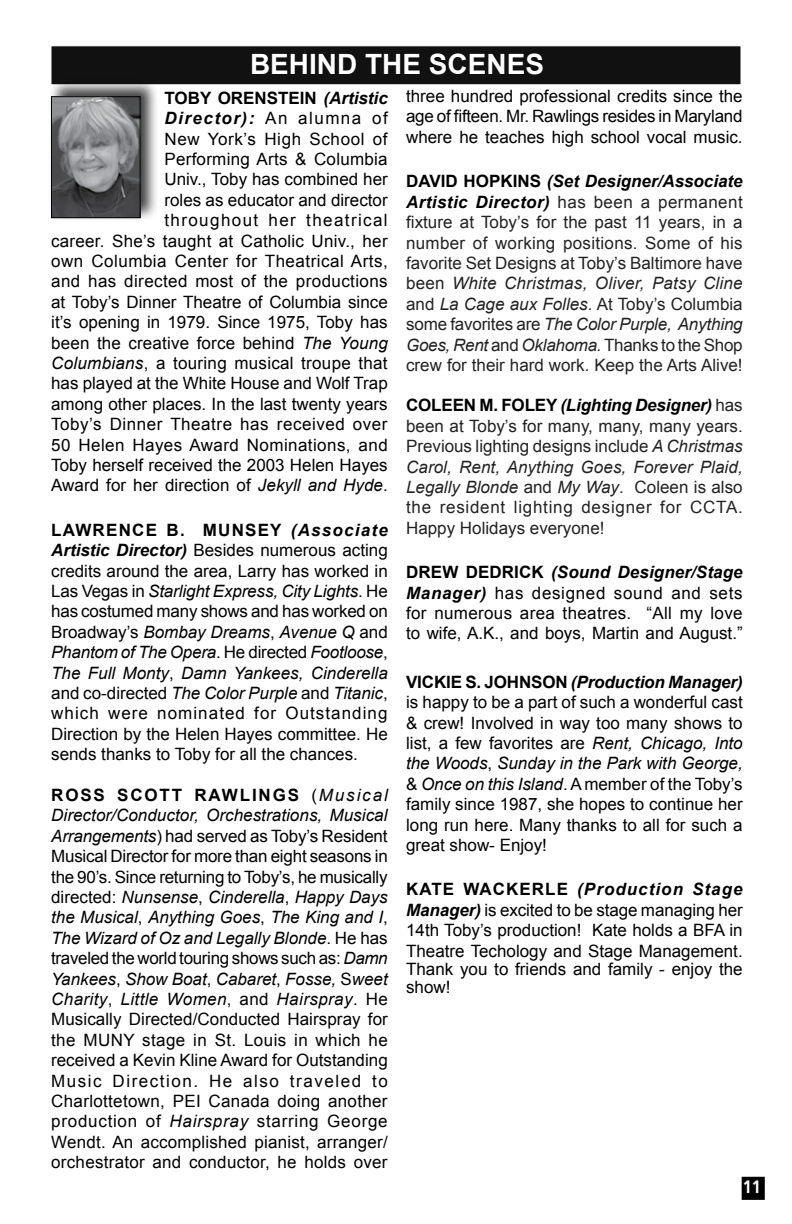
<style>
.page{position:relative;width:792px;height:1224px;background:#fff}
.page>*{position:absolute;margin:0;border:0;box-sizing:border-box;transform-origin:0 0}
.t1{font:700 28px "Arial";color:#fff}
.t2{font:700 18px "Frutiger";color:#fff;scale:.9 1}
.t3{font:17px/20.4px "Arial";color:#000;text-align:justify}
.t4{font:17px/20.4px "Arial";color:#222;text-align:justify}
.s1{font-weight:700}
.s2{font-weight:700;font-style:italic}
.s3{font-style:italic}
.s4{font-weight:700;color:#000}
.s5{font-weight:700;font-style:italic;color:#000}
</style>
<div class="page">
<svg style="left:51px;top:45px;width:690px;height:40px;background:#1c1c1c"></svg>
<div style="left:48px;top:78px;width:111px;height:144px;background:#000;opacity:.75"></div>
<img style="left:53px;top:98px;width:85px;height:118px">
<div style="left:51px;top:96px;width:89px;height:122px;border:1px solid #000"></div>
<div style="left:743px;top:1178px;width:21px;height:21px;background:#000"></div>
<div style="left:742px;top:1177px;width:23px;height:23px;border:2px solid #000"></div>
<h1 class="t1" style="left:250px;top:48px;width:296px">BEHIND THE SCENES</h1>
<p class="t3" style="left:51px;top:88px;width:338px;text-align:right"><span class="s1">TOBY ORENSTEIN</span> <span class="s2">(Artistic<br>Director):</span> An alumna of<br>New York’s High School of<br>Performing Arts &amp; Columbia<br>Univ., Toby has combined her<br>roles as educator and director<br>throughout her theatrical<br>career. She’s taught at Catholic Univ., her own Columbia Center for Theatrical Arts, and has directed most of the productions at Toby’s Dinner Theatre of Columbia since it’s opening in 1979. Since 1975, Toby has been the creative force behind <span class="s3">The Young Columbians</span>, a touring musical troupe that has played at the White House and Wolf Trap among other places. In the last twenty years Toby’s Dinner Theatre has received over 50 Helen Hayes Award Nominations, and Toby herself received the 2003 Helen Hayes Award for her direction of <span class="s3">Jekyll and Hyde</span>.</p>
<p class="t3" style="left:51px;top:520px;width:338px"><span class="s1">LAWRENCE B. MUNSEY</span> <span class="s2">(Associate Artistic Director)</span> Besides numerous acting credits around the area, Larry has worked in Las Vegas in <span class="s3">Starlight Express, City Lights</span>. He has costumed many shows and has worked on Broadway’s <span class="s3">Bombay Dreams</span>, <span class="s3">Avenue Q</span> and <span class="s3">Phantom of The Opera</span>. He directed <span class="s3">Footloose</span>, <span class="s3">The Full Monty</span>, <span class="s3">Damn Yankees, Cinderella </span>and co-directed <span class="s3">The Color Purple</span> and <span class="s3">Titanic</span>, which were nominated for Outstanding Direction by the Helen Hayes committee. He sends thanks to Toby for all the chances.</p>
<p class="t3" style="left:51px;top:785px;width:338px"><span class="s1">ROSS SCOTT RAWLINGS</span> (<span class="s3">Musical Director/Conductor, Orchestrations, Musical Arrangements</span>) had served as Toby’s Resident Musical Director for more than eight seasons in the 90’s. Since returning to Toby’s, he musically directed: <span class="s3">Nunsense</span>, <span class="s3">Cinderella</span>, <span class="s3">Happy Days the Musical</span>, <span class="s3">Anything Goes</span>, <span class="s3">The King and I</span>, <span class="s3">The Wizard of Oz and Legally Blonde</span>. He has traveled the world touring shows such as: <span class="s3">Damn Yankees</span>, <span class="s3">Show Boat</span>, <span class="s3">Cabaret</span>, <span class="s3">Fosse,</span> S<span class="s3">weet Charity</span>, <span class="s3">Little Women</span>, and <span class="s3">Hairspray</span>. He Musically Directed/Conducted Hairspray for the MUNY stage in St. Louis in which he received a Kevin Kline Award for Outstanding Music Direction. He also traveled to Charlottetown, PEI Canada doing another production of <span class="s3">Hairspray</span> starring George Wendt. An accomplished pianist, arranger/ orchestrator and conductor, he holds over</p>
<p class="t3" style="left:406px;top:86px;width:338px">three hundred professional credits since the age of fifteen. Mr. Rawlings resides in Maryland where he teaches high school vocal music.</p>
<p class="t4" style="left:406px;top:171px;width:338px"><span class="s4">DAVID HOPKINS</span> <span class="s5">(Set Designer/Associate Artistic Director)</span> has been a permanent fixture at Toby’s for the past 11 years, in a number of working positions. Some of his favorite Set Designs at Toby’s Baltimore have been <span class="s3">White Christmas, Oliver, Patsy Cline </span>and <span class="s3">La Cage aux Folles</span>. At Toby’s Columbia some favorites are <span class="s3">The Color Purple, Anything Goes, Rent</span> and <span class="s3">Oklahoma.</span> Thanks to the Shop crew for their hard work. Keep the Arts Alive!</p>
<p class="t4" style="left:406px;top:395px;width:338px"><span class="s4">COLEEN M. FOLEY</span> <span class="s5">(Lighting Designer)</span> has been at Toby’s for many, many, many years.<br>Previous lighting designs include <span class="s3">A Christmas Carol, Rent, Anything Goes, Forever Plaid, Legally Blonde</span> and <span class="s3">My Way</span>. Coleen is also the resident lighting designer for CCTA.<br>Happy Holidays everyone!</p>
<p class="t3" style="left:406px;top:562px;width:338px"><span class="s1">DREW DEDRICK</span> <span class="s2">(Sound Designer/Stage Manager)</span> has designed sound and sets for numerous area theatres. “All my love to wife, A.K., and boys, Martin and August.”</p>
<p class="t3" style="left:406px;top:672px;width:338px"><span class="s1">VICKIE S. JOHNSON</span> <span class="s2">(Production Manager) </span>is happy to be a part of such a wonderful cast &amp; crew! Involved in way too many shows to list, a few favorites are <span class="s3">Rent, Chicago, Into the Woods</span>, <span class="s3">Sunday in the Park with George, </span>&amp; <span class="s3">Once on this Island</span>. A member of the Toby’s family since 1987, she hopes to continue her long run here. Many thanks to all for such a great show- Enjoy!</p>
<p class="t3" style="left:406px;top:879px;width:338px"><span class="s1">KATE WACKERLE</span> <span class="s2">(Production Stage Manager)</span> is excited to be stage managing her 14th Toby’s production! Kate holds a BFA in Theatre Techology and Stage Management.</p>
<p class="t3" style="left:406px;top:960px;width:338px;line-height:18px">Thank you to friends and family - enjoy the show!</p>
<p class="t2" style="left:743px;top:1176px;width:22px">11</p>
</div>
